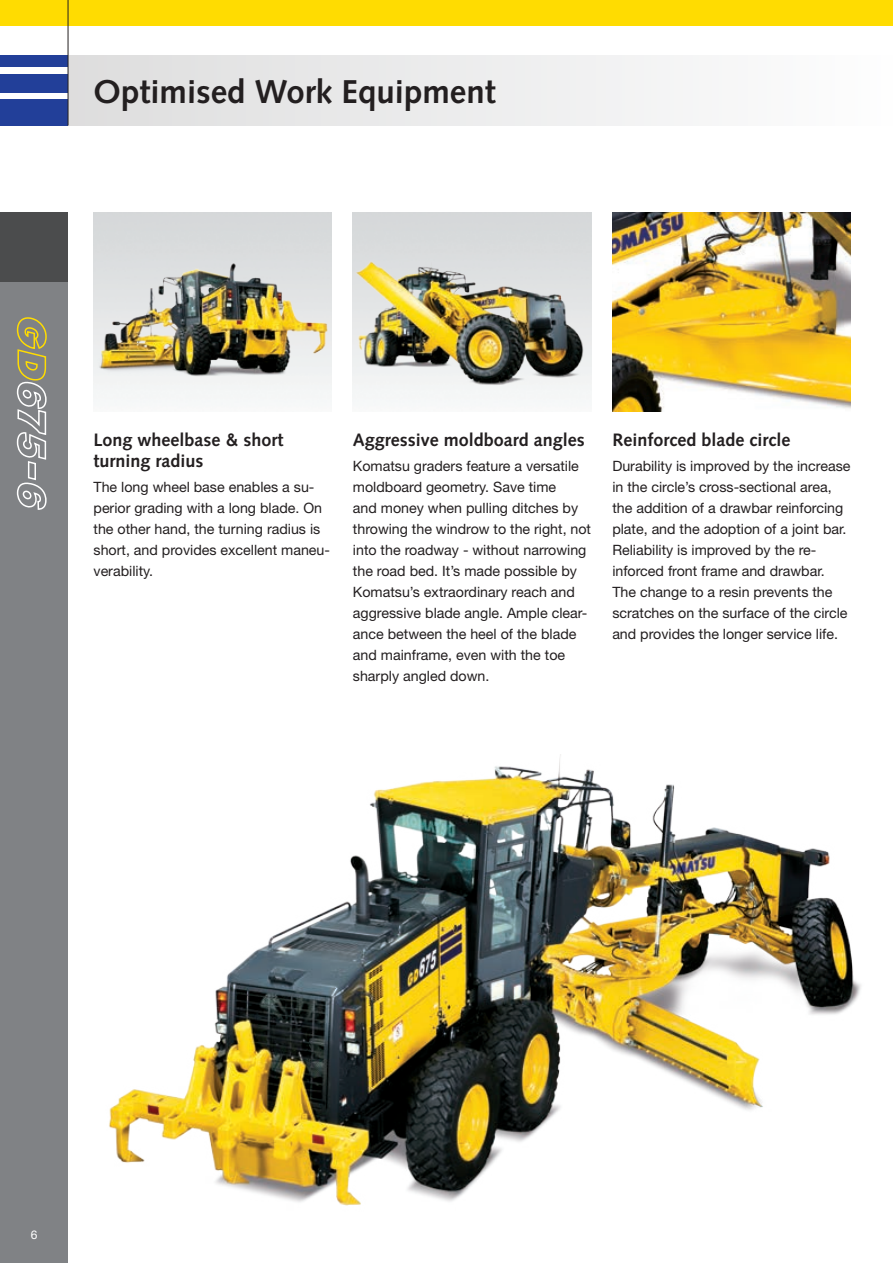
<style>
.page{position:relative;width:893px;height:1263px;background:#fff}
.page>*{position:absolute;margin:0;border:0;box-sizing:border-box;transform-origin:0 0}
.t1{font:700 33px "Syntax LTCE";color:#231f20}
.t2{font:700 18px/21px "Syntax LTCE";color:#231f20}
.t3{font:14.25px/21px "Helvetica Neue LT Pro";color:#231f20}
.t4{font:12px "Helvetica Neue LT Pro";color:#fff}
</style>
<div class="page">
<div style="left:0;top:213px;width:68px;height:1050px;background:#808285"></div>
<div style="left:0;top:99px;width:68px;height:26px;background:#223f99"></div>
<div style="left:0;top:74px;width:68px;height:18px;background:#223f99"></div>
<div style="left:0;top:55px;width:68px;height:12px;background:#223f99"></div>
<div style="left:0;top:0;width:893px;height:26px;background:#ffdc01"></div>
<div style="left:0;top:213px;width:68px;height:69px;background:#4b4c4d"></div>
<div style="left:68px;top:55px;width:825px;height:70px;background:linear-gradient(to right,#ddddde,#fdfdfe)"></div>
<hr style="left:68px;top:0;width:1px;height:125px;background:#231f20">
<svg style="left:16px;top:317px;width:31px;height:193px"></svg>
<img style="left:109px;top:755px;width:752px;height:451px">
<img style="left:352px;top:240px;width:232px;height:153px">
<img style="left:612px;top:213px;width:238px;height:198px">
<img style="left:96px;top:259px;width:231px;height:120px">
<h1 class="t1" style="left:94px;top:73px;width:404px">Optimised Work Equipment</h1>
<p class="t2" style="left:94px;top:430px;width:192px">Long wheelbase &amp; short turning radius</p>
<p class="t3" style="left:94px;top:476px;width:238px">The long wheel base enables a su&shy;perior grading with a long blade. On the other hand, the turning radius is short, and provides excellent maneu&shy;verability.</p>
<p class="t2" style="left:353px;top:430px;width:234px">Aggressive moldboard angles</p>
<p class="t3" style="left:353px;top:455px;width:240px">Komatsu graders feature a versatile moldboard geometry. Save time<br>and money when pulling ditches by throwing the windrow to the right, not into the roadway - without narrowing the road bed. It’s made possible by Komatsu’s extraordinary reach and aggressive blade angle. Ample clear&shy;ance between the heel of the blade and mainframe, even with the toe sharply angled down.</p>
<p class="t2" style="left:612px;top:430px;width:180px">Reinforced blade circle</p>
<p class="t3" style="left:612px;top:455px;width:240px">Durability is improved by the increase in the circle’s cross-sectional area, the addition of a drawbar reinforcing plate, and the adoption of a joint bar.<br>Reliability is improved by the re&shy;inforced front frame and drawbar.<br>The change to a resin prevents the scratches on the surface of the circle and provides the longer service life.</p>
<p class="t4" style="left:31px;top:1227px;width:8px">6</p>
</div>
